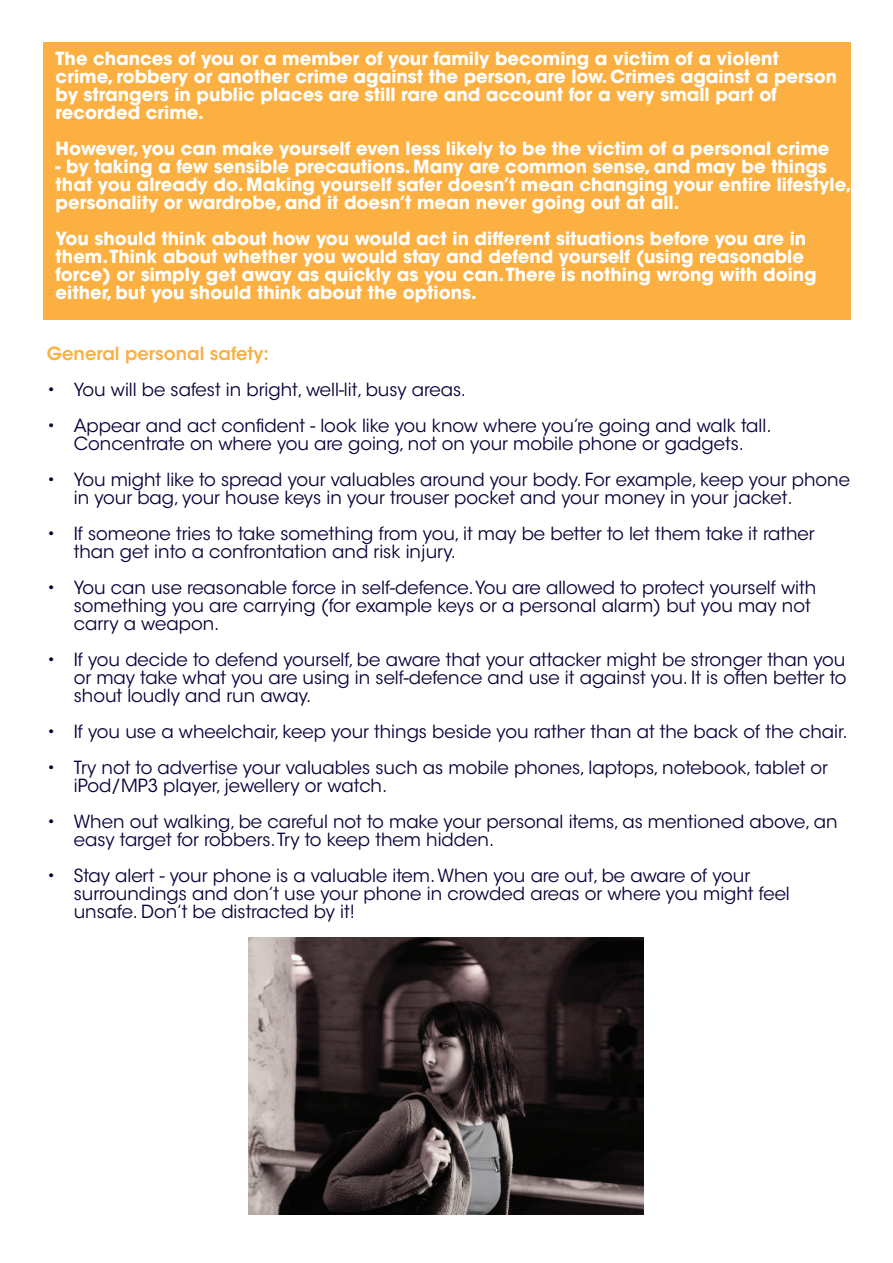
<style>
.page{position:relative;width:893px;height:1263px;background:#fff}
.page>*{position:absolute;margin:0;border:0;box-sizing:border-box;transform-origin:0 0}
.t1{font:18px/18px "ITC Avant Garde Std";color:#0d003b}
.t2{font:700 18px/18px "ITC Avant Garde Std";color:#fff}
.t3{font:600 18px "ITC Avant Garde Std";color:#fbb041}
</style>
<div class="page">
<div style="left:43px;top:43px;width:808px;height:277px;background:#fbb041"></div>
<img style="left:249px;top:937px;width:395px;height:278px">
<p class="t2" style="left:56px;top:49px;width:783px">The chances of you or a member of your family becoming a victim of a violent crime, robbery or another crime against the person, are low. Crimes against a person by strangers in public places are still rare and account for a very small part of recorded crime.</p>
<p class="t2" style="left:56px;top:139px;width:775px">However, you can make yourself even less likely to be the victim of a personal crime</p>
<p class="t2" style="left:56px;top:157px;width:798px">- by taking a few sensible precautions. Many are common sense, and may be things that you already do. Making yourself safer doesn’t mean changing your entire lifestyle, personality or wardrobe, and it doesn’t mean never going out at all.</p>
<p class="t2" style="left:56px;top:229px;width:763px">You should think about how you would act in different situations before you are in them. Think about whether you would stay and defend yourself (using reasonable force) or simply get away as quickly as you can. There is nothing wrong with doing either, but you should think about the options.</p>
<p class="t3" style="left:47px;top:342px;width:224px">General personal safety:</p>
<p class="t1" style="left:47px;top:381px;width:421px">• You will be safest in bright, well-lit, busy areas.</p>
<p class="t1" style="left:47px;top:417px;width:726px;text-align:center">• Appear and act confident - look like you know where you’re going and walk tall.<br>Concentrate on where you are going, not on your mobile phone or gadgets.</p>
<p class="t1" style="left:74px;top:471px;width:778px;text-indent:-27px">• You might like to spread your valuables around your body. For example, keep your phone in your bag, your house keys in your trouser pocket and your money in your jacket.</p>
<p class="t1" style="left:74px;top:525px;width:742px;text-indent:-27px">• If someone tries to take something from you, it may be better to let them take it rather than get into a confrontation and risk injury.</p>
<p class="t1" style="left:74px;top:579px;width:744px;text-indent:-27px">• You can use reasonable force in self-defence. You are allowed to protect yourself with something you are carrying (for example keys or a personal alarm) but you may not carry a weapon.</p>
<p class="t1" style="left:74px;top:651px;width:774px;text-align:justify;text-indent:-27px">• If you decide to defend yourself, be aware that your attacker might be stronger than you or may take what you are using in self-defence and use it against you. It is often better to shout loudly and run away.</p>
<p class="t1" style="left:47px;top:723px;width:802px">• If you use a wheelchair, keep your things beside you rather than at the back of the chair.</p>
<p class="t1" style="left:74px;top:759px;width:756px;text-indent:-27px">• Try not to advertise your valuables such as mobile phones, laptops, notebook, tablet or iPod/MP3 player, jewellery or watch.</p>
<p class="t1" style="left:74px;top:813px;width:765px;text-indent:-27px">• When out walking, be careful not to make your personal items, as mentioned above, an easy target for robbers. Try to keep them hidden.</p>
<p class="t1" style="left:74px;top:867px;width:718px;text-indent:-27px">• Stay alert - your phone is a valuable item. When you are out, be aware of your surroundings and don’t use your phone in crowded areas or where you might feel unsafe. Don’t be distracted by it!</p>
</div>
